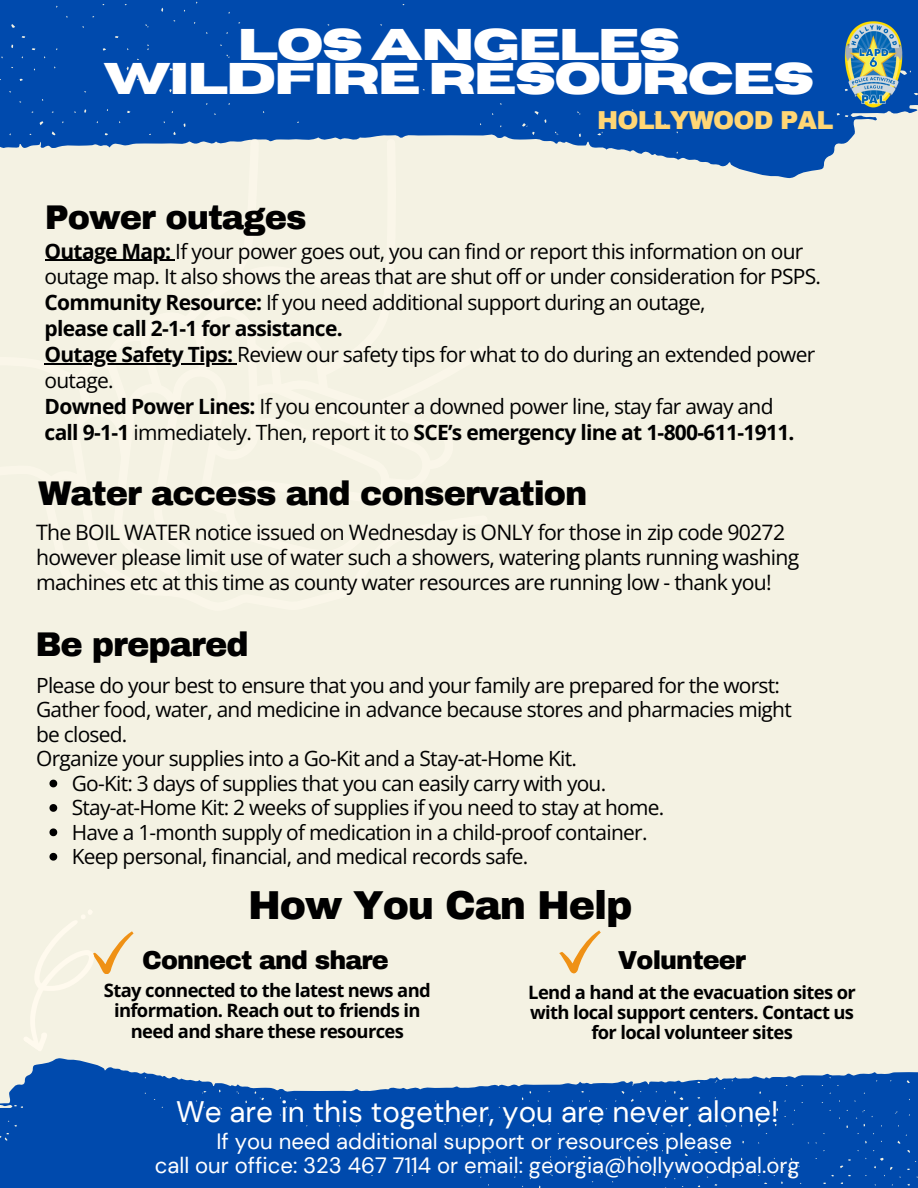
<style>
.page{position:relative;width:918px;height:1188px;background:#f4f2e3}
.page>*{position:absolute;margin:0;border:0;box-sizing:border-box;transform-origin:0 0}
.t1{font:700 44.25px/33.9px "Horizon";letter-spacing:-.035em;color:#fff;text-align:center}
.t2{font:900 39.45px "Archivo";letter-spacing:-.03em;color:#000}
.t3{font:900 33.45px "Archivo";letter-spacing:-.03em;color:#000}
.t4{font:29.7px "DM Sans";color:#fff}
.t5{font:900 25.35px "Archivo";letter-spacing:-.035em;color:#000}
.t6{font:900 25.35px "Archivo";letter-spacing:-.035em;color:#ffd675}
.t7{font:22.2px "DM Sans";color:#fff}
.t8{font:21.3px/24.8px "Open Sans";letter-spacing:-.035em;color:#000}
.t9{font:21px/25.8px "Open Sans";letter-spacing:-.035em;color:#000}
.t10{font:700 18.45px/20.2px "Open Sans";letter-spacing:-.035em;color:#000;text-align:center}
.s1{font-weight:700}
</style>
<div class="page">
<svg style="left:0;top:0;width:918px;height:178px;background:#175ab2"></svg>
<svg style="left:0;top:139px;width:487px;height:226px"></svg>
<svg style="left:559px;top:930px;width:42px;height:43px"></svg>
<svg style="left:0;top:1058px;width:918px;height:130px;fill:#004aad"></svg>
<svg style="left:24px;top:910px;width:110px;height:141px"></svg>
<hr style="left:45px;top:260px;width:125px;height:1px;background:#000">
<hr style="left:45px;top:363px;width:192px;height:1px;background:#000">
<svg style="left:49px;top:780px;width:8px;height:7px"></svg>
<svg style="left:49px;top:804px;width:8px;height:8px"></svg>
<svg style="left:49px;top:828px;width:8px;height:8px"></svg>
<svg style="left:49px;top:853px;width:8px;height:8px"></svg>
<img style="left:845px;top:21px;width:57px;height:86px">
<p class="t1" style="left:104px;top:29px;width:712px">LOS ANGELES<br>WILDFIRE RESOURCES</p>
<p class="t6" style="left:597px;top:107px;width:238px">HOLLYWOOD PAL</p>
<p class="t3" style="left:45px;top:200px;width:263px">Power outages</p>
<p class="t9" style="left:45px;top:238px;width:778px"><span class="s1">Outage Map:</span> If your power goes out, you can find or report this information on our outage map. It also shows the areas that are shut off or under consideration for PSPS.<br><span class="s1">Community Resource:</span> If you need additional support during an outage,<br><span class="s1">please call 2-1-1 for assistance.</span></p>
<p class="t9" style="left:45px;top:341px;width:772px"><span class="s1">Outage Safety Tips:</span> Review our safety tips for what to do during an extended power outage.<br><span class="s1">Downed Power Lines:</span> If you encounter a downed power line, stay far away and<br><span class="s1">call 9-1-1</span> immediately. Then, report it to <span class="s1">SCE’s emergency line at 1-800-611-1911.</span></p>
<p class="t3" style="left:38px;top:475px;width:551px">Water access and conservation</p>
<h6 class="t8" style="left:36px;top:519px;width:765px">The BOIL WATER notice issued on Wednesday is ONLY for those in zip code 90272 however please limit use of water such a showers, watering plants running washing machines etc at this time as county water resources are running low - thank you!</h6>
<p class="t3" style="left:35px;top:626px;width:215px">Be prepared</p>
<p class="t9" style="left:36px;top:673px;width:757px;line-height:24.5px">Please do your best to ensure that you and your family are prepared for the worst:<br>Gather food, water, and medicine in advance because stores and pharmacies might be closed.<br>Organize your supplies into a Go-Kit and a Stay-at-Home Kit.</p>
<p class="t9" style="left:72px;top:770px;width:536px">Go-Kit: 3 days of supplies that you can easily carry with you.</p>
<p class="t9" style="left:72px;top:794px;width:594px">Stay-at-Home Kit: 2 weeks of supplies if you need to stay at home.</p>
<p class="t9" style="left:72px;top:819px;width:577px">Have a 1-month supply of medication in a child-proof container.</p>
<p class="t9" style="left:72px;top:843px;width:458px">Keep personal, financial, and medical records safe.</p>
<p class="t2" style="left:248px;top:884px;width:386px">How You Can Help</p>
<h6 class="t5" style="left:142px;top:947px;width:248px">Connect and share</h6>
<p class="t10" style="left:104px;top:980px;width:328px">Stay connected to the latest news and information. Reach out to friends in need and share these resources</p>
<p class="t10" style="left:528px;top:981px;width:329px">Lend a hand at the evacuation sites or with local support centers. Contact us for local volunteer sites</p>
<p class="t5" style="left:618px;top:946px;width:130px">Volunteer</p>
<p class="t4" style="left:176px;top:1092px;width:604px">We are in this together, you are never alone!</p>
<p class="t7" style="left:217px;top:1127px;width:517px">If you need additional support or resources please</p>
<p class="t7" style="left:155px;top:1151px;width:646px">call our office: 323 467 7114 or email: georgia@hollywoodpal.org</p>
</div>
